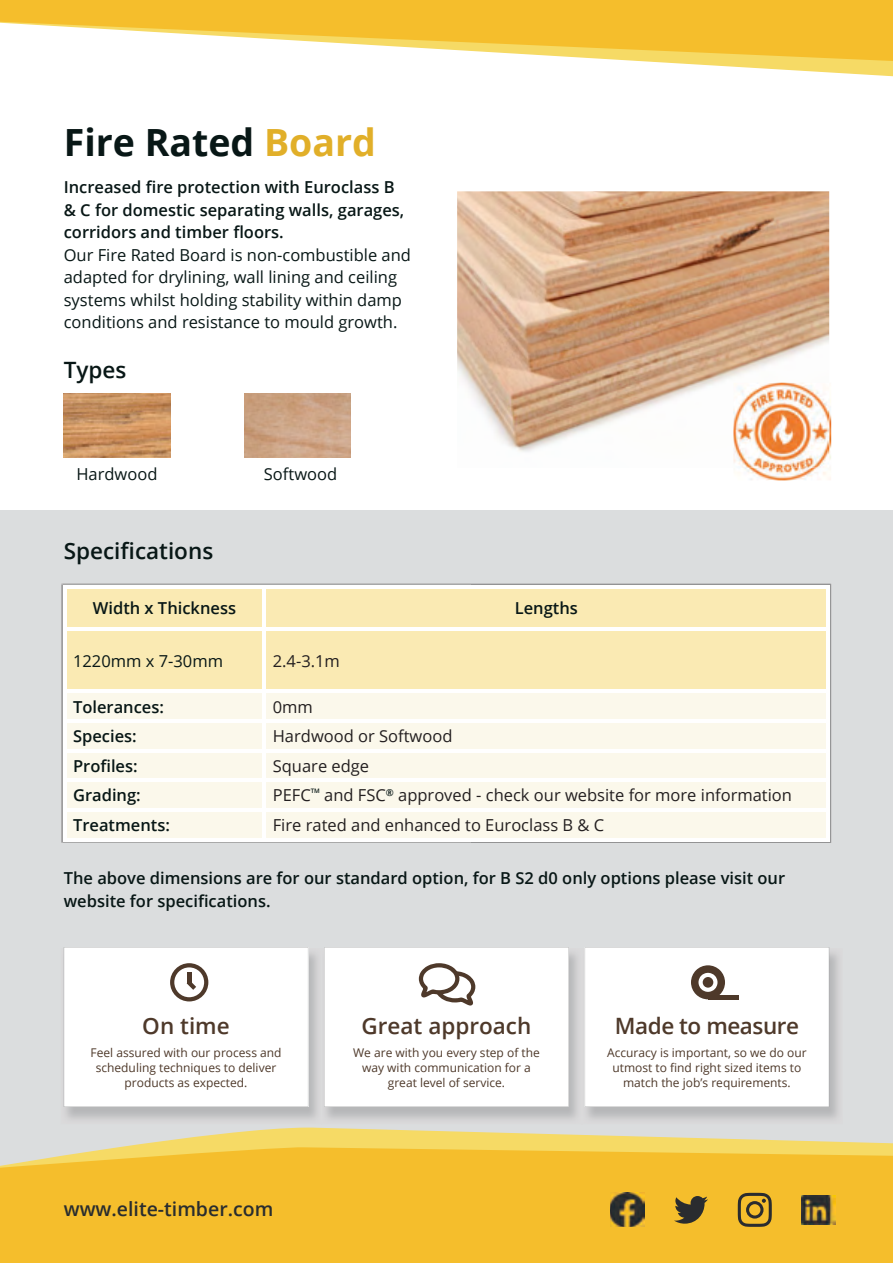
<style>
.page{position:relative;width:893px;height:1263px;background:#fff}
.page>*{position:absolute;margin:0;border:0;box-sizing:border-box;transform-origin:0 0}
.t1{font:700 37.5px "Open Sans";color:#081716}
.t2{font:600 22.5px "Open Sans";color:#081716}
.t3{font:600 22.5px "Open Sans";color:#4e392a}
.t4{font:600 22.5px "Open Sans";letter-spacing:-.02em;color:#4e392a}
.t5{font:600 19.5px "Open Sans";color:#292d2f}
.t6{font:600 16.5px/22.5px "Open Sans";color:#081716}
.t7{font:16.5px/22.5px "Open Sans";color:#081716}
.t8{font:16.5px "Open Sans";color:#231f20}
.t9{font:12px/15px "Open Sans";color:#4e392a;text-align:center}
.t10{font:600 6.15px "Open Sans";color:#081716}
.s1{color:#e1af29}
</style>
<div class="page">
<div style="left:0;top:510px;width:893px;height:753px;background:#dbddde"></div>
<img style="left:457px;top:191px;width:372px;height:261px">
<div style="left:66px;top:588px;width:760px;height:101px;background:#faeab3"></div>
<div style="left:66px;top:693px;width:760px;height:145px;background:#fbf8eb"></div>
<hr style="left:63px;top:585px;width:201px;height:3px;background:#fff">
<hr style="left:63px;top:588px;width:3px;height:41px;background:#fff">
<hr style="left:264px;top:585px;width:566px;height:3px;background:#fff">
<hr style="left:826px;top:588px;width:4px;height:41px;background:#fff">
<hr style="left:63px;top:629px;width:3px;height:62px;background:#fff">
<hr style="left:826px;top:629px;width:4px;height:62px;background:#fff">
<hr style="left:63px;top:691px;width:3px;height:30px;background:#fff">
<hr style="left:826px;top:691px;width:4px;height:30px;background:#fff">
<hr style="left:63px;top:721px;width:3px;height:30px;background:#fff">
<hr style="left:826px;top:721px;width:4px;height:30px;background:#fff">
<hr style="left:63px;top:751px;width:3px;height:29px;background:#fff">
<hr style="left:826px;top:751px;width:4px;height:29px;background:#fff">
<hr style="left:63px;top:780px;width:3px;height:28px;background:#fff">
<hr style="left:826px;top:780px;width:4px;height:28px;background:#fff">
<hr style="left:63px;top:808px;width:201px;height:4px;background:#fff">
<hr style="left:63px;top:812px;width:3px;height:26px;background:#fff">
<hr style="left:264px;top:808px;width:566px;height:4px;background:#fff">
<hr style="left:826px;top:812px;width:4px;height:26px;background:#fff">
<hr style="left:63px;top:838px;width:201px;height:3px;background:#fff">
<hr style="left:264px;top:838px;width:566px;height:3px;background:#fff">
<hr style="left:262px;top:588px;width:4px;height:39px;background:#fff">
<hr style="left:66px;top:627px;width:198px;height:4px;background:#fff">
<hr style="left:264px;top:627px;width:562px;height:4px;background:#fff">
<hr style="left:262px;top:631px;width:4px;height:58px;background:#fff">
<hr style="left:66px;top:689px;width:198px;height:4px;background:#fff">
<hr style="left:264px;top:689px;width:562px;height:4px;background:#fff">
<hr style="left:262px;top:693px;width:4px;height:26px;background:#fff">
<hr style="left:66px;top:719px;width:198px;height:4px;background:#fff">
<hr style="left:264px;top:719px;width:562px;height:4px;background:#fff">
<hr style="left:262px;top:723px;width:4px;height:26px;background:#fff">
<hr style="left:66px;top:749px;width:198px;height:3px;background:#fff">
<hr style="left:264px;top:749px;width:562px;height:3px;background:#fff">
<hr style="left:262px;top:752px;width:4px;height:26px;background:#fff">
<hr style="left:66px;top:778px;width:198px;height:4px;background:#fff">
<hr style="left:264px;top:778px;width:562px;height:4px;background:#fff">
<hr style="left:262px;top:782px;width:4px;height:26px;background:#fff">
<hr style="left:262px;top:812px;width:4px;height:26px;background:#fff">
<img style="left:744px;top:399px;width:87px;height:81px">
<img style="left:733px;top:383px;width:96px;height:85px">
<div style="left:64px;top:947px;width:244px;height:160px;background:#fff"></div>
<div style="left:324px;top:947px;width:245px;height:160px;background:#fff"></div>
<div style="left:585px;top:947px;width:244px;height:160px;background:#fff"></div>
<div style="left:703px;top:977px;width:10px;height:11px;background:#4e392a;border-radius:50%"></div>
<img style="left:64px;top:393px;width:106px;height:64px">
<img style="left:244px;top:393px;width:107px;height:64px">
<svg style="left:128px;top:1127px;width:765px;height:19px;fill:#f6da65"></svg>
<div style="left:0;top:1146px;width:893px;height:117px;background:#f5be2c"></div>
<svg style="left:0;top:0;width:893px;height:77px;fill:#f5be2c"></svg>
<img style="left:801px;top:1195px;width:35px;height:29px">
<svg style="left:674px;top:1196px;width:34px;height:28px"></svg>
<svg style="left:738px;top:1193px;width:34px;height:34px"></svg>
<img style="left:610px;top:1193px;width:34px;height:34px">
<h1 class="t1" style="left:64px;top:116px;width:314px">Fire Rated <span class="s1">Board</span></h1>
<p class="t6" style="left:64px;top:176px;width:342px">Increased fire protection with Euroclass B &amp; C for domestic separating walls, garages, corridors and timber floors.</p>
<p class="t7" style="left:64px;top:243px;width:349px">Our Fire Rated Board is non-combustible and adapted for drylining, wall lining and ceiling systems whilst holding stability within damp conditions and resistance to mould growth.</p>
<h2 class="t2" style="left:64px;top:354px;width:64px">Types</h2>
<p class="t7" style="left:76px;top:463px;width:83px">Hardwood</p>
<p class="t7" style="left:264px;top:463px;width:75px">Softwood</p>
<h2 class="t2" style="left:64px;top:536px;width:151px">Specifications</h2>
<p class="t6" style="left:93px;top:597px;width:145px">Width x Thickness</p>
<p class="t6" style="left:515px;top:597px;width:65px">Lengths</p>
<p class="t7" style="left:73px;top:649px;width:151px">1220mm x 7-30mm</p>
<p class="t8" style="left:273px;top:649px;width:69px">2.4-3.1m</p>
<p class="t6" style="left:73px;top:695px;width:92px">Tolerances:</p>
<p class="t8" style="left:273px;top:695px;width:42px">0mm</p>
<p class="t6" style="left:73px;top:725px;width:65px">Species:</p>
<p class="t8" style="left:273px;top:725px;width:181px">Hardwood or Softwood</p>
<p class="t6" style="left:73px;top:754px;width:66px">Profiles:</p>
<p class="t8" style="left:273px;top:754px;width:98px">Square edge</p>
<p class="t6" style="left:73px;top:784px;width:69px">Grading:</p>
<p class="t8" style="left:273px;top:784px;width:40px">PEFC</p>
<p class="t10" style="left:311px;top:787px;width:11px">TM</p>
<p class="t8" style="left:324px;top:784px;width:469px">and FSC<sup>®</sup> approved - check our website for more information</p>
<p class="t6" style="left:73px;top:813px;width:98px">Treatments:</p>
<p class="t8" style="left:273px;top:814px;width:333px">Fire rated and enhanced to Euroclass B &amp; C</p>
<p class="t6" style="left:64px;top:867px;width:723px">The above dimensions are for our standard option, for B S2 d0 only options please visit our website for specifications.</p>
<h2 class="t3" style="left:142px;top:1010px;width:89px">On time</h2>
<p class="t9" style="left:91px;top:1045px;width:193px">Feel assured with our process and scheduling techniques to deliver products as expected.</p>
<p class="t5" style="left:64px;top:1196px;width:211px">www.elite-timber.com</p>
<h2 class="t3" style="left:362px;top:1010px;width:171px">Great approach</h2>
<p class="t9" style="left:353px;top:1045px;width:188px">We are with you every step of the way with communication for a great level of service.</p>
<h2 class="t4" style="left:615px;top:1010px;width:186px">Made to measure</h2>
<p class="t9" style="left:607px;top:1045px;width:201px">Accuracy is important, so we do our utmost to find right sized items to match the job’s requirements.</p>
</div>
